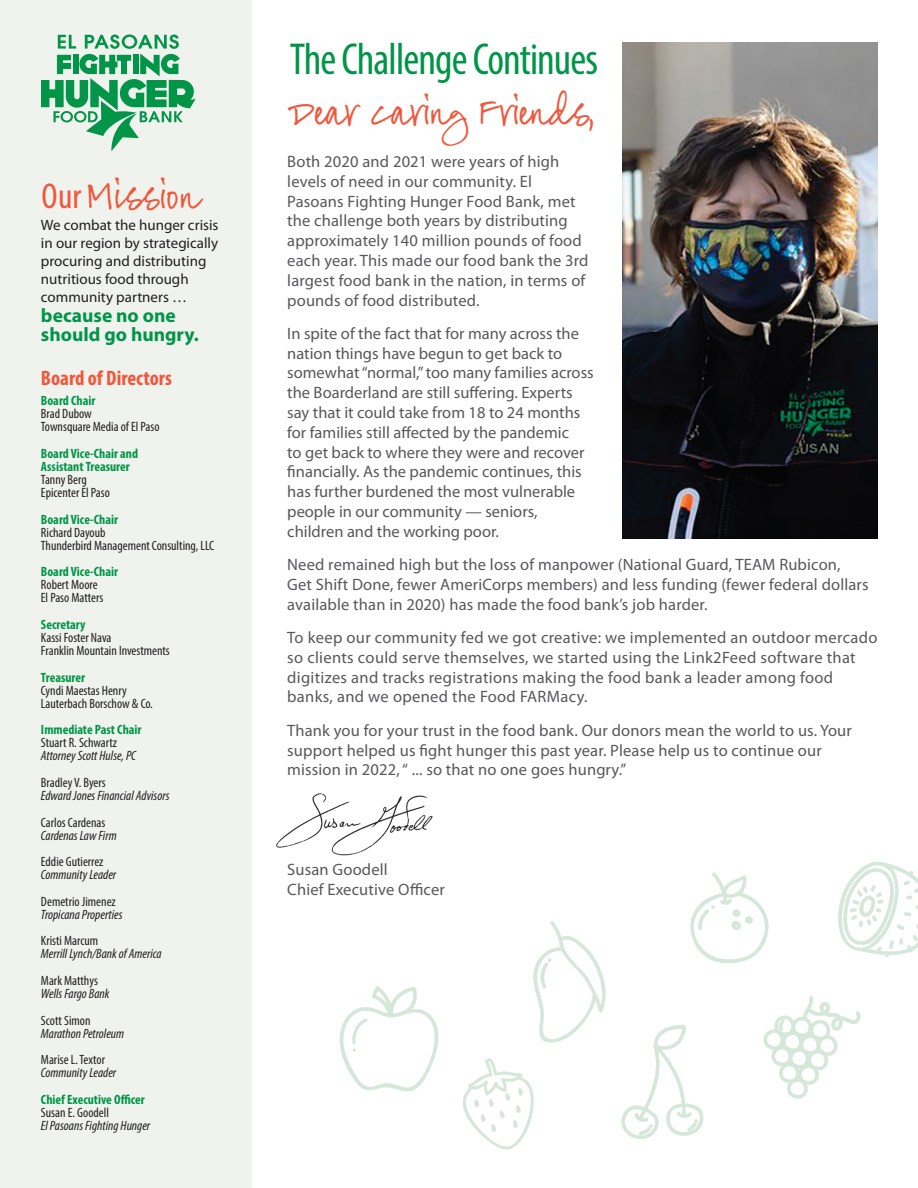
<style>
.page{position:relative;width:918px;height:1188px;background:#fff}
.page>*{position:absolute;margin:0;border:0;box-sizing:border-box;transform-origin:0 0}
.t1{font:condensed 45px "Myriad Pro";letter-spacing:-.02em;color:#009547}
.t2{font:28.5px "FG Jasmine 2";letter-spacing:-.01em;color:#f0573c}
.Body{font:700 condensed 21px "Myriad Pro";color:#f0573c}
.Headers{font:700 19.5px/19.5px "Myriad Pro";color:#009547}
.t3{font:16.5px/19.8px "Myriad Pro";letter-spacing:.01em;color:#57585a}
.Headers-2{font:15px/18px "Myriad Pro";color:#231f20}
.t4{font:italic condensed 13.5px/13px "Myriad Pro";color:#231f20}
.t5{font:condensed 13.5px/13px "Myriad Pro";color:#231f20}
.t6{font:700 condensed 13.5px/13px "Myriad Pro";color:#009547}
.s1{font-family:"Myriad Pro";font-stretch:condensed;font-size:36px}
.s2{font-weight:700;color:#009547}
.s3{font-weight:400;color:#231f20}
.s4{font-weight:700;font-style:normal;color:#009547}
.s5{font-style:normal}
.s6{font-size:17.4px}
</style>
<div class="page">
<svg style="left:838px;top:862px;width:80px;height:95px"></svg>
<svg style="left:339px;top:986px;width:99px;height:105px"></svg>
<svg style="left:533px;top:921px;width:73px;height:122px"></svg>
<svg style="left:690px;top:873px;width:79px;height:90px"></svg>
<svg style="left:763px;top:996px;width:98px;height:103px"></svg>
<svg style="left:462px;top:1058px;width:72px;height:92px"></svg>
<svg style="left:621px;top:1025px;width:83px;height:114px"></svg>
<div style="left:0;top:0;width:252px;height:1188px;background:#eff2ed"></div>
<svg style="left:41px;top:34px;width:155px;height:117px"></svg>
<img style="left:276px;top:793px;width:157px;height:63px">
<img style="left:622px;top:43px;width:256px;height:495px">
<p class="t2" style="left:41px;top:181px;width:160px"><span class="s1">Our</span> Mission</p>
<p class="Headers-2" style="left:41px;top:216px;width:179px">We combat the hunger crisis in our region by strategically procuring and distributing nutritious food through community partners …</p>
<p class="Headers" style="left:41px;top:305px;width:159px">because no one should go hungry.</p>
<p class="Body" style="left:41px;top:365px;width:132px">Board of Directors</p>
<p class="t5" style="left:41px;top:394px;width:120px"><span class="s2">Board Chair<br></span>Brad Dubow<br>Townsquare Media of El Paso</p>
<p class="t6" style="left:41px;top:447px;width:99px">Board Vice-Chair and<br>Assistant Treasurer<br><span class="s3">Tanny Berg<br>Epicenter El Paso</span></p>
<p class="t5" style="left:41px;top:513px;width:175px"><span class="s2">Board Vice-Chair<br></span>Richard Dayoub<br>Thunderbird Management Consulting, LLC</p>
<p class="t5" style="left:41px;top:565px;width:79px"><span class="s2">Board Vice-Chair<br></span>Robert Moore<br>El Paso Matters</p>
<p class="t5" style="left:41px;top:618px;width:130px"><span class="s2">Secretary<br></span>Kassi Foster Nava<br>Franklin Mountain Investments</p>
<p class="t5" style="left:41px;top:671px;width:113px"><span class="s2">Treasurer<br></span>Cyndi Maestas Henry<br>Lauterbach Borschow &amp; Co.</p>
<p class="t4" style="left:41px;top:723px;width:102px"><span class="s4">Immediate Past Chair<br></span><span class="s5">Stuart R. Schwartz<br></span>Attorney Scott Hulse, PC</p>
<p class="t4" style="left:41px;top:776px;width:130px"><span class="s5">Bradley V. Byers<br></span>Edward Jones Financial Advisors</p>
<p class="t4" style="left:41px;top:815px;width:77px"><span class="s5">Carlos Cardenas<br></span>Cardenas Law Firm</p>
<p class="t4" style="left:41px;top:855px;width:77px"><span class="s5">Eddie Gutierrez<br></span>Community Leader</p>
<p class="t4" style="left:41px;top:895px;width:83px"><span class="s5">Demetrio Jimenez<br></span>Tropicana Properties</p>
<p class="t4" style="left:41px;top:934px;width:122px"><span class="s5">Kristi Marcum<br></span>Merrill Lynch/Bank of America</p>
<p class="t4" style="left:41px;top:974px;width:70px"><span class="s5">Mark Matthys<br></span>Wells Fargo Bank</p>
<p class="t4" style="left:41px;top:1013px;width:85px"><span class="s5">Scott Simon<br></span>Marathon Petroleum</p>
<p class="t4" style="left:41px;top:1053px;width:77px"><span class="s5">Marise L. Textor<br></span>Community Leader</p>
<p class="t4" style="left:41px;top:1093px;width:111px"><span class="s4">Chief Executive Officer<br></span><span class="s5">Susan E. Goodell<br></span>El Pasoans Fighting Hunger</p>
<p class="t1" style="left:290px;top:32px;width:310px">The Challenge Continues</p>
<p class="t2" style="left:290px;top:97px;width:307px">Dear Carin<span class="s6">g</span> Friends,</p>
<p class="t3" style="left:287px;top:151px;width:303px">Both 2020 and 2021 were years of high levels of need in our community. El Pasoans Fighting Hunger Food Bank, met the challenge both years by distributing approximately 140 million pounds of food each year. This made our food bank the 3rd largest food bank in the nation, in terms of pounds of food distributed.</p>
<p class="t3" style="left:287px;top:323px;width:308px">In spite of the fact that for many across the nation things have begun to get back to somewhat “normal,” too many families across the Boarderland are still suffering. Experts say that it could take from 18 to 24 months for families still affected by the pandemic<br>to get back to where they were and recover financially. As the pandemic continues, this has further burdened the most vulnerable people in our community — seniors, children and the working poor.</p>
<p class="t3" style="left:287px;top:554px;width:583px">Need remained high but the loss of manpower (National Guard, TEAM Rubicon,<br>Get Shift Done, fewer AmeriCorps members) and less funding (fewer federal dollars available than in 2020) has made the food bank’s job harder.</p>
<p class="t3" style="left:287px;top:627px;width:592px">To keep our community fed we got creative: we implemented an outdoor mercado so clients could serve themselves, we started using the Link2Feed software that digitizes and tracks registrations making the food bank a leader among food banks, and we opened the Food FARMacy.</p>
<p class="t3" style="left:287px;top:720px;width:566px">Thank you for your trust in the food bank. Our donors mean the world to us. Your support helped us fight hunger this past year. Please help us to continue our mission in 2022, “ ... so that no one goes hungry.”</p>
<p class="t3" style="left:287px;top:860px;width:159px">Susan Goodell<br>Chief Executive Officer</p>
</div>
